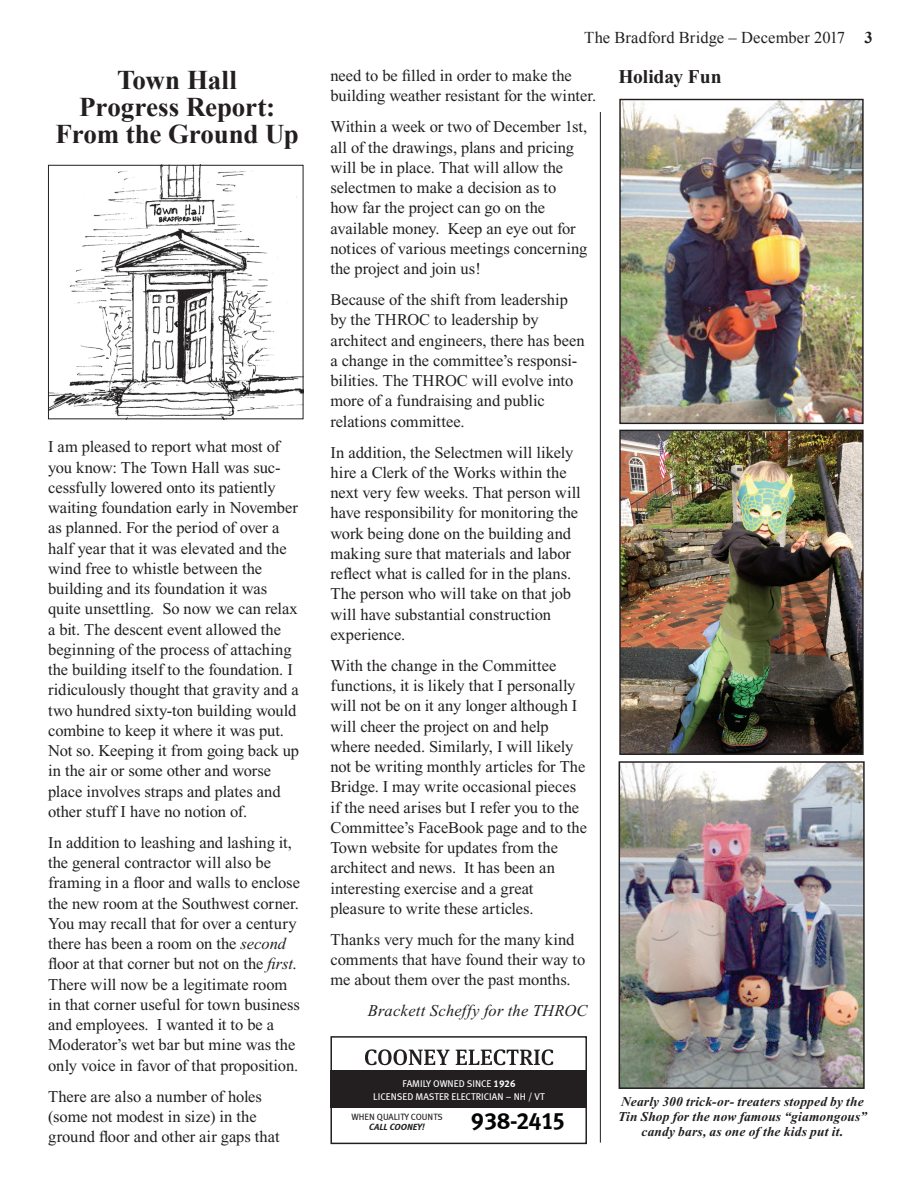
<style>
.page{position:relative;width:918px;height:1188px;background:#fff}
.page>*{position:absolute;margin:0;border:0;box-sizing:border-box;transform-origin:0 0}
.t1{font:700 27px/27px "Times New Roman";letter-spacing:-.005em;color:#231f20;text-align:center}
.t2{font:23.55px "Meta Bold LF Caps";letter-spacing:-.02em;color:#040503}
.t3{font:700 19.5px "Times New Roman";letter-spacing:-.005em;color:#231f20}
.t4{font:16.5px/20.2px "Times New Roman";color:#231f20}
.t5{font:16.5px "Times New Roman";letter-spacing:.005em;color:#231f20}
.t6{font:italic 16.5px "Times New Roman";letter-spacing:.01em;color:#231f20}
.t7{font:italic 700 13.5px/15px "Times New Roman";letter-spacing:.01em;color:#231f20;text-align:center}
.t8{font:9.75px "Meta";color:#fff}
.t9{font:9.15px "Meta";color:#231f20}
.t10{font:italic 700 9.15px "Meta";color:#231f20}
.s1{font-style:italic}
.s2{font-weight:700}
.s3{font-family:"Meta Bold LF"}
</style>
<div class="page">
<img style="left:50px;top:167px;width:251px;height:250px">
<div style="left:48px;top:165px;width:255px;height:254px;border:1px solid #231f20"></div>
<hr style="left:600px;top:68px;width:1px;height:1075px;background:#231f20">
<img style="left:621px;top:101px;width:241px;height:321px">
<div style="left:619px;top:99px;width:245px;height:325px;border:1px solid #231f20"></div>
<img style="left:621px;top:432px;width:241px;height:321px">
<div style="left:619px;top:430px;width:245px;height:325px;border:1px solid #231f20"></div>
<img style="left:622px;top:764px;width:240px;height:322px">
<div style="left:619px;top:761px;width:246px;height:328px;border:2px solid #231f20"></div>
<div style="left:330px;top:68px;width:276px;height:43px;background:#fff"></div>
<div style="left:331px;top:1071px;width:256px;height:37px;background:#231f20"></div>
<svg style="left:365px;top:1049px;width:85px;height:17px"></svg>
<svg style="left:456px;top:1049px;width:97px;height:17px"></svg>
<div style="left:330px;top:1036px;width:257px;height:108px;border:2px solid #231f20"></div>
<h1 class="t1" style="left:55px;top:66px;width:245px">Town Hall<br>Progress Report:<br>From the Ground Up</h1>
<p class="t4" style="left:48px;top:437px;width:253px">I am pleased to report what most of you know: The Town Hall was suc&shy;cessfully lowered onto its patiently waiting foundation early in November as planned. For the period of over a half year that it was elevated and the wind free to whistle between the building and its foundation it was quite unsettling. So now we can relax a bit. The descent event allowed the beginning of the process of attaching the building itself to the foundation. I ridiculously thought that gravity and a two hundred sixty-ton building would combine to keep it where it was put.<br>Not so. Keeping it from going back up in the air or some other and worse place involves straps and plates and other stuff I have no notion of.</p>
<p class="t4" style="left:48px;top:832px;width:253px">In addition to leashing and lashing it, the general contractor will also be framing in a floor and walls to enclose the new room at the Southwest corner.<br>You may recall that for over a century there has been a room on the <span class="s1">second </span>floor at that corner but not on the <span class="s1">first</span>.<br>There will now be a legitimate room in that corner useful for town business and employees. I wanted it to be a Moderator’s wet bar but mine was the only voice in favor of that proposition.</p>
<p class="t4" style="left:48px;top:1086px;width:233px">There are also a number of holes (some not modest in size) in the ground floor and other air gaps that</p>
<p class="t5" style="left:584px;top:26px;width:290px">The Bradford Bridge – December 2017 <span class="s2">3</span></p>
<p class="t4" style="left:330px;top:65px;width:243px">need to be filled in order to make the</p>
<p class="t3" style="left:619px;top:66px;width:104px">Holiday Fun</p>
<p class="t4" style="left:330px;top:85px;width:267px">building weather resistant for the winter.</p>
<p class="t4" style="left:330px;top:117px;width:259px">Within a week or two of December 1st, all of the drawings, plans and pricing will be in place. That will allow the selectmen to make a decision as to how far the project can go on the available money. Keep an eye out for notices of various meetings concerning the project and join us!</p>
<p class="t4" style="left:330px;top:290px;width:256px">Because of the shift from leadership by the THROC to leadership by architect and engineers, there has been a change in the committee’s responsi&shy;bilities. The THROC will evolve into more of a fundraising and public relations committee.</p>
<p class="t4" style="left:330px;top:442px;width:252px">In addition, the Selectmen will likely hire a Clerk of the Works within the next very few weeks. That person will have responsibility for monitoring the work being done on the building and making sure that materials and labor reflect what is called for in the plans.<br>The person who will take on that job will have substantial construction experience.</p>
<p class="t4" style="left:330px;top:655px;width:258px">With the change in the Committee functions, it is likely that I personally will not be on it any longer although I will cheer the project on and help where needed. Similarly, I will likely not be writing monthly articles for The Bridge. I may write occasional pieces if the need arises but I refer you to the Committee’s FaceBook page and to the Town website for updates from the architect and news. It has been an interesting exercise and a great pleasure to write these articles.</p>
<p class="t4" style="left:330px;top:929px;width:256px">Thanks very much for the many kind comments that have found their way to me about them over the past months.</p>
<p class="t6" style="left:368px;top:1002px;width:221px">Brackett Scheffy for the THROC</p>
<p class="t8" style="left:403px;top:1078px;width:114px">FAMILY OWNED SINCE <span class="s3">1926</span></p>
<p class="t9" style="left:351px;top:1112px;width:93px">WHEN QUALITY COUNTS</p>
<p class="t10" style="left:369px;top:1121px;width:57px">CALL COONEY!</p>
<p class="t8" style="left:373px;top:1090px;width:173px">LICENSED MASTER ELECTRICIAN – NH / VT</p>
<h2 class="t2" style="left:471px;top:1107px;width:96px">938-2415</h2>
<p class="t7" style="left:618px;top:1094px;width:250px">Nearly 300 trick-or- treaters stopped by the<br>Tin Shop for the now famous “giamongous” candy bars, as one of the kids put it.</p>
</div>
